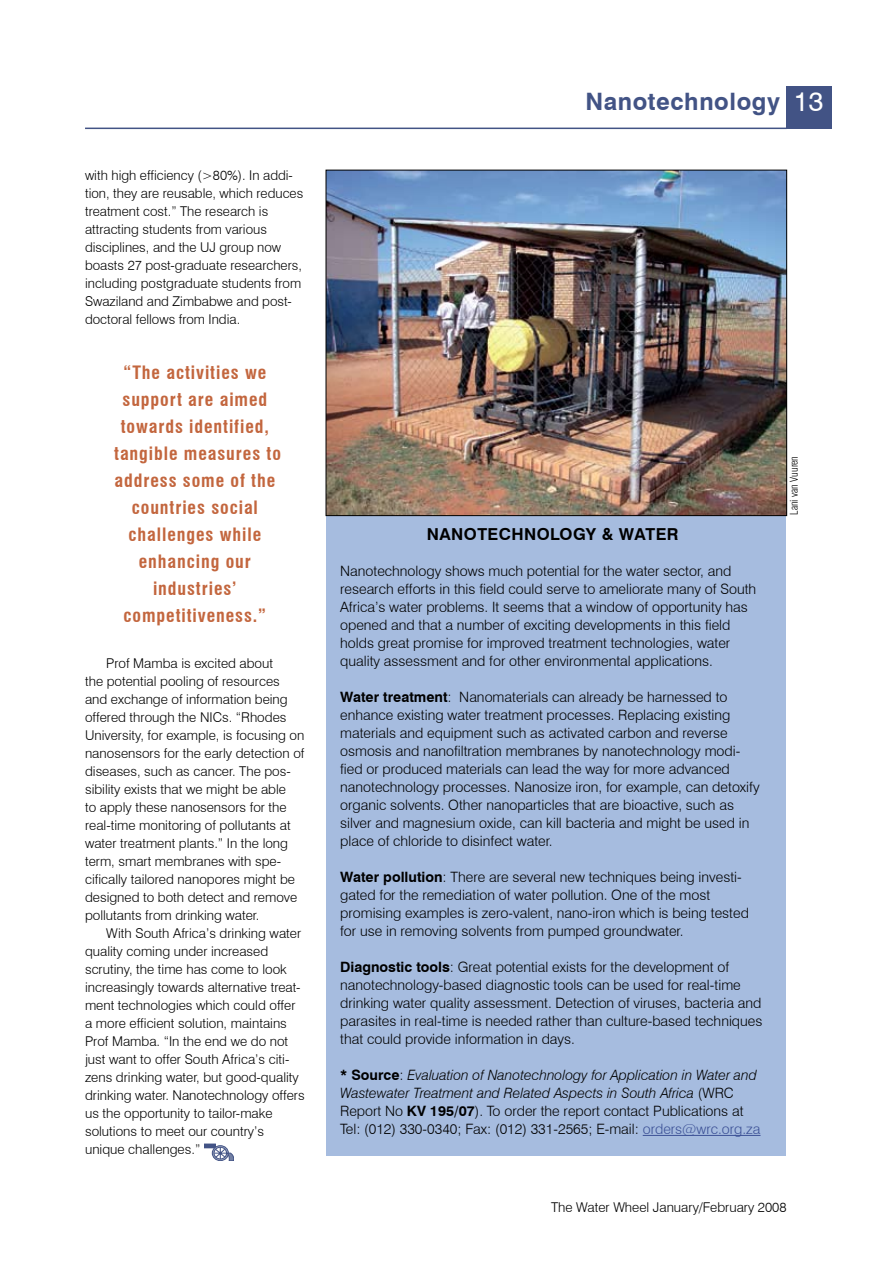
<style>
.page{position:relative;width:893px;height:1263px;background:#fff}
.page>*{position:absolute;margin:0;border:0;box-sizing:border-box;transform-origin:0 0}
.t1{font:700 24px "Swiss 721 BT";color:#425385}
.t2{font:700 condensed 18px/27px "Swiss 721 BT";letter-spacing:.05em;color:#c3663e;text-align:center}
.t3{font:700 16.5px "Swiss 721 BT";letter-spacing:.025em;color:#000}
.t4{font:300 14.25px/18px "Swiss 721 BT";color:#000}
.t5{font:italic 300 14.25px/18px "Swiss 721 BT";color:#000}
.t6{font:300 13.5px/18px "Swiss 721 BT";color:#000}
.t7{font:300 condensed 10.5px "Swiss 721 BT";color:#000}
.s1{font-weight:400;font-size:27px;color:#fff}
.s2{font-weight:700}
.s3{font-weight:700;font-style:normal}
.s4{font-style:normal}
.s5{font-style:normal;color:#3c5196}
</style>
<div class="page">
<hr style="left:85px;top:128px;width:702px;height:1px;background:#425385">
<div style="left:787px;top:86px;width:45px;height:43px;background:#425385"></div>
<div style="left:327px;top:487px;width:459px;height:669px;background:#a6bcdf"></div>
<img style="left:328px;top:172px;width:457px;height:342px">
<div style="left:326px;top:170px;width:461px;height:346px;border:1px solid #000"></div>
<hr style="left:643px;top:1135px;width:117px;height:1px;background:#3c5196">
<div style="left:204px;top:1144px;width:11px;height:4px;border:1px solid #425385"></div>
<div style="left:212px;top:1145px;width:17px;height:16px;border:1px solid #425385;border-radius:50%"></div>
<svg style="left:214px;top:1147px;width:20px;height:14px"></svg>
<p class="t6" style="left:85px;top:166px;width:220px">with high efficiency (&gt;80%). In addi&shy;tion, they are reusable, which reduces treatment cost.” The research is attracting students from various disciplines, and the UJ group now boasts 27 post-graduate researchers, including postgraduate students from Swaziland and Zimbabwe and post&shy;doctoral fellows from India.</p>
<p class="t2" style="left:114px;top:359px;width:168px">“The activities we support are aimed towards identified, tangible measures to address some of the countries social challenges while enhancing our industries’ competitiveness.”</p>
<p class="t6" style="left:85px;top:654px;width:221px;text-indent:21px">Prof Mamba is excited about<br>the potential pooling of resources and exchange of information being offered through the NICs. “Rhodes University, for example, is focusing on nanosensors for the early detection of diseases, such as cancer. The pos&shy;sibility exists that we might be able<br>to apply these nanosensors for the real-time monitoring of pollutants at water treatment plants.” In the long term, smart membranes with spe&shy;cifically tailored nanopores might be designed to both detect and remove pollutants from drinking water.</p>
<p class="t6" style="left:85px;top:924px;width:221px;text-indent:21px">With South Africa’s drinking water quality coming under increased scrutiny, the time has come to look increasingly towards alternative treat&shy;ment technologies which could offer a more efficient solution, maintains Prof Mamba. “In the end we do not just want to offer South Africa’s citi&shy;zens drinking water, but good-quality drinking water. Nanotechnology offers us the opportunity to tailor-make solutions to meet our country’s unique challenges.”</p>
<h1 class="t1" style="left:585px;top:87px;width:240px">Nanotechnology <span class="s1">13</span></h1>
<p class="t3" style="left:427px;top:524px;width:253px">Nanotechnology &amp; water</p>
<p class="t4" style="left:340px;top:562px;width:418px">Nanotechnology shows much potential for the water sector, and research efforts in this field could serve to ameliorate many of South Africa’s water problems. It seems that a window of opportunity has opened and that a number of exciting developments in this field holds great promise for improved treatment technologies, water quality assessment and for other environmental applications.</p>
<p class="t4" style="left:340px;top:688px;width:421px"><span class="s2">Water treatment</span>: Nanomaterials can already be harnessed to enhance existing water treatment processes. Replacing existing materials and equipment such as activated carbon and reverse osmosis and nanofiltration membranes by nanotechnology modi&shy;fied or produced materials can lead the way for more advanced nanotechnology processes. Nanosize iron, for example, can detoxify organic solvents. Other nanoparticles that are bioactive, such as silver and magnesium oxide, can kill bacteria and might be used in place of chloride to disinfect water.</p>
<p class="t4" style="left:340px;top:868px;width:410px"><span class="s2">Water pollution</span>: There are several new techniques being investi&shy;gated for the remediation of water pollution. One of the most promising examples is zero-valent, nano-iron which is being tested for use in removing solvents from pumped groundwater.</p>
<p class="t4" style="left:340px;top:958px;width:424px"><span class="s2">Diagnostic tools</span>: Great potential exists for the development of nanotechnology-based diagnostic tools can be used for real-time drinking water quality assessment. Detection of viruses, bacteria and parasites in real-time is needed rather than culture-based techniques that could provide information in days.</p>
<p class="t5" style="left:340px;top:1066px;width:422px"><span class="s3">* Source</span><span class="s4">:</span> Evaluation of Nanotechnology for Application in Water and Wastewater Treatment and Related Aspects in South Africa <span class="s4">(WRC Report No</span> <span class="s3">KV 195/07</span><span class="s4">). To order the report contact Publications at Tel: (012) 330-0340; Fax: (012) 331-2565; E-mail:</span> <span class="s5">orders@wrc.org.za</span></p>
<p class="t7" style="left:788px;top:514px;width:60px;rotate:-90deg">Lani van Vuuren</p>
<p class="t6" style="left:551px;top:1198px;width:237px">The Water Wheel January/February 2008</p>
</div>
